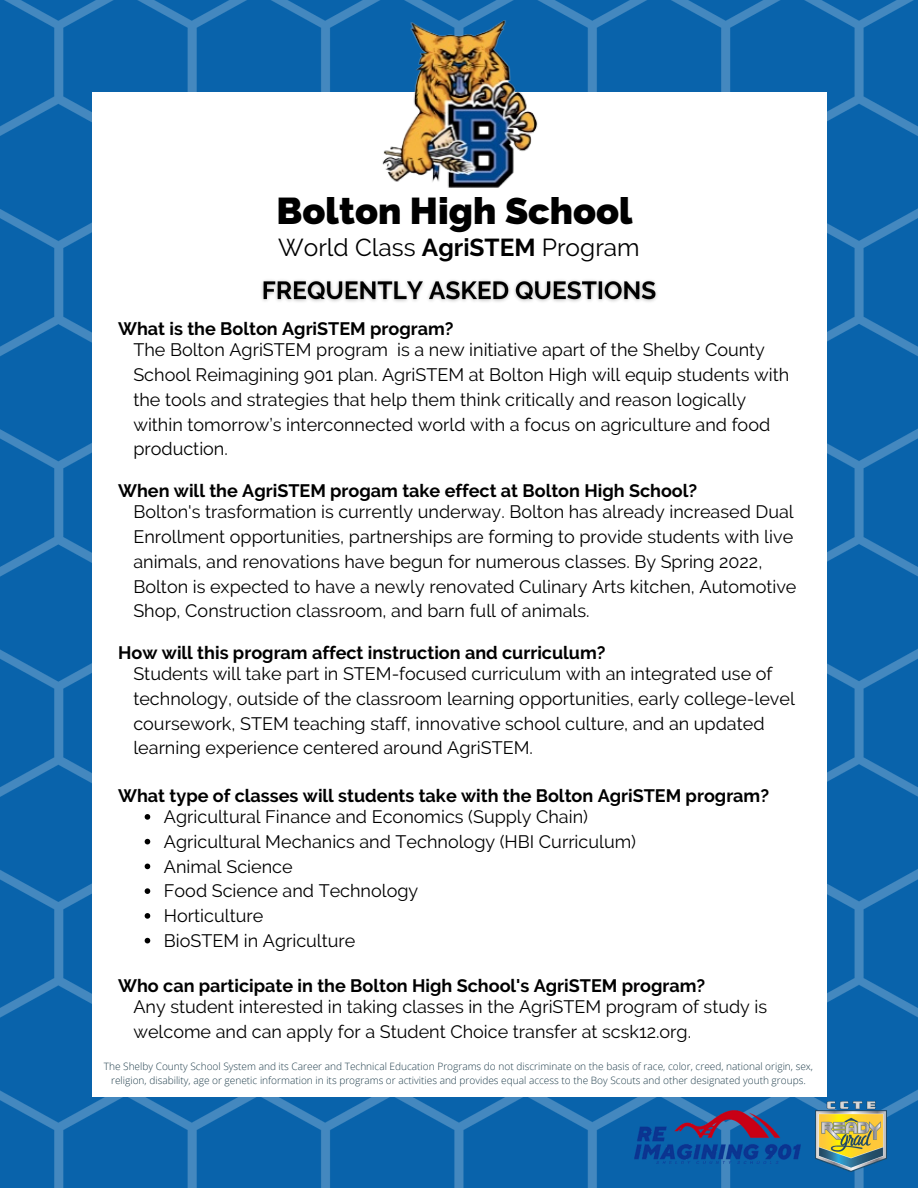
<style>
.page{position:relative;width:918px;height:1188px;background:#fff}
.page>*{position:absolute;margin:0;border:0;box-sizing:border-box;transform-origin:0 0}
.t1{font:800 37.5px "Raleway";color:#000}
.t2{font:24.45px "Raleway";color:#000}
.t3{font:18px/24.8px "Raleway";color:#000}
.t4{font:700 18px "Raleway";color:#000}
.t5{font:300 10.05px/13.5px "Open Sans";color:#203e4c;text-align:center}
.s1{font-weight:700}
</style>
<div class="page">
<img style="left:0;top:0;width:918px;height:1188px">
<div style="left:92px;top:92px;width:734px;height:1004px;background:#fff"></div>
<img style="left:287px;top:19px;width:344px;height:169px">
<img style="left:816px;top:1102px;width:71px;height:70px">
<img style="left:635px;top:1110px;width:165px;height:53px">
<img style="left:261px;top:280px;width:396px;height:22px">
<svg style="left:145px;top:814px;width:5px;height:6px"></svg>
<svg style="left:145px;top:839px;width:5px;height:5px"></svg>
<svg style="left:145px;top:864px;width:5px;height:5px"></svg>
<svg style="left:145px;top:888px;width:5px;height:6px"></svg>
<svg style="left:145px;top:913px;width:5px;height:6px"></svg>
<svg style="left:145px;top:938px;width:5px;height:5px"></svg>
<p class="t1" style="left:277px;top:189px;width:358px">Bolton High School</p>
<p class="t2" style="left:278px;top:233px;width:363px">World Class <span class="s1">AgriSTEM</span> Program</p>
<p class="t4" style="left:118px;top:318px;width:337px">What is the Bolton AgriSTEM program?</p>
<p class="t3" style="left:133px;top:338px;width:657px">The Bolton AgriSTEM program is a new initiative apart of the Shelby County School Reimagining 901 plan. AgriSTEM at Bolton High will equip students with the tools and strategies that help them think critically and reason logically within tomorrow’s interconnected world with a focus on agriculture and food production.</p>
<p class="t4" style="left:118px;top:480px;width:581px">When will the AgriSTEM progam take effect at Bolton High School?</p>
<p class="t3" style="left:133px;top:500px;width:665px">Bolton's trasformation is currently underway. Bolton has already increased Dual Enrollment opportunities, partnerships are forming to provide students with live animals, and renovations have begun for numerous classes. By Spring 2022, Bolton is expected to have a newly renovated Culinary Arts kitchen, Automotive Shop, Construction classroom, and barn full of animals.</p>
<p class="t4" style="left:118px;top:642px;width:489px">How will this program affect instruction and curriculum?</p>
<p class="t3" style="left:133px;top:661px;width:663px">Students will take part in STEM-focused curriculum with an integrated use of technology, outside of the classroom learning opportunities, early college-level coursework, STEM teaching staff, innovative school culture, and an updated learning experience centered around AgriSTEM.</p>
<p class="t4" style="left:118px;top:785px;width:652px">What type of classes will students take with the Bolton AgriSTEM program?</p>
<p class="t3" style="left:164px;top:804px;width:426px">Agricultural Finance and Economics (Supply Chain)</p>
<p class="t3" style="left:164px;top:829px;width:474px">Agricultural Mechanics and Technology (HBI Curriculum)</p>
<p class="t3" style="left:164px;top:854px;width:130px">Animal Science</p>
<p class="t3" style="left:164px;top:879px;width:256px">Food Science and Technology</p>
<p class="t3" style="left:164px;top:903px;width:101px">Horticulture</p>
<p class="t3" style="left:164px;top:928px;width:193px">BioSTEM in Agriculture</p>
<p class="t4" style="left:118px;top:975px;width:589px">Who can participate in the Bolton High School's AgriSTEM program?</p>
<p class="t3" style="left:133px;top:995px;width:635px">Any student interested in taking classes in the AgriSTEM program of study is welcome and can apply for a Student Choice transfer at scsk12.org.</p>
<p class="t5" style="left:104px;top:1060px;width:711px">The Shelby County School System and its Career and Technical Education Programs do not discriminate on the basis of race, color, creed, national origin, sex, religion, disability, age or genetic information in its programs or activities and provides equal access to the Boy Scouts and other designated youth groups.</p>
</div>
